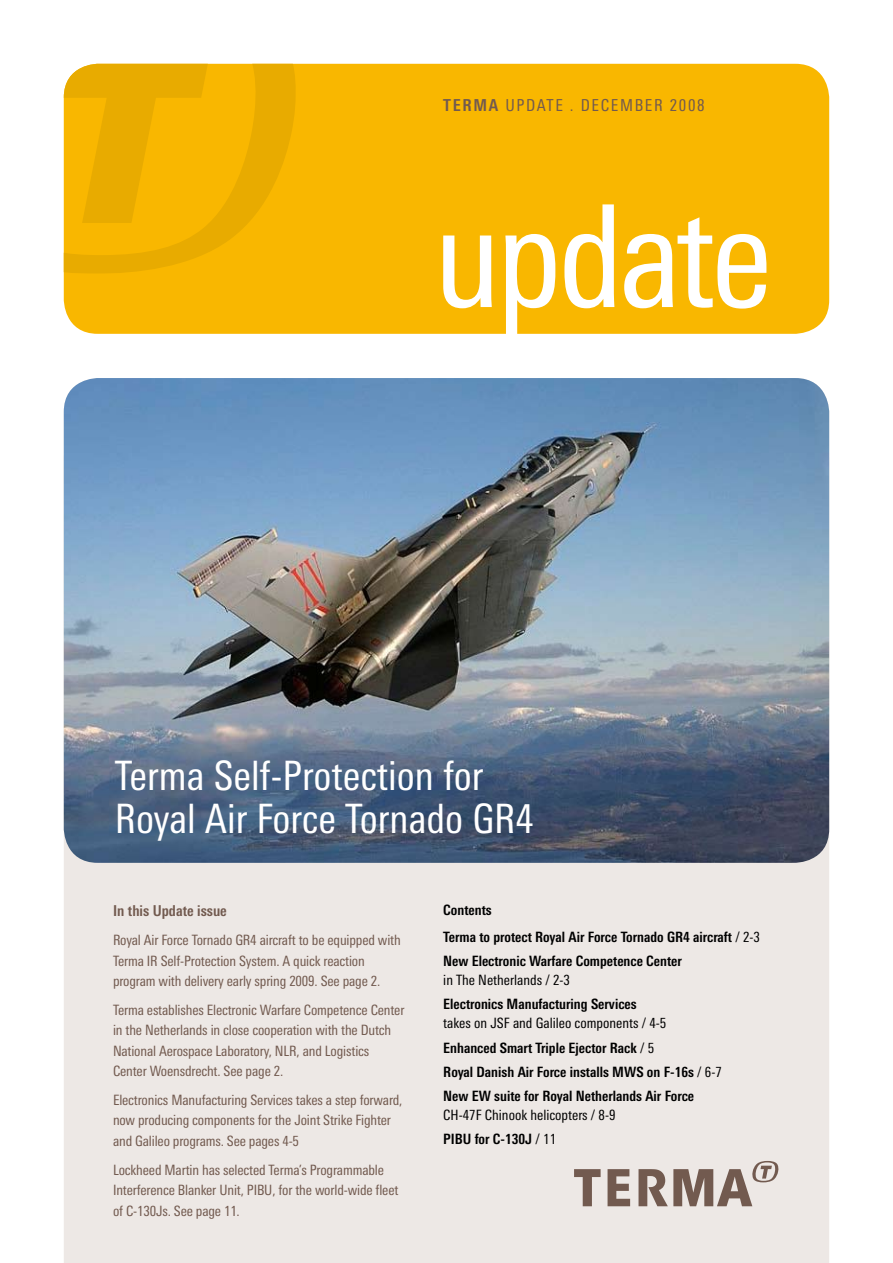
<style>
.page{position:relative;width:893px;height:1263px;background:#fff}
.page>*{position:absolute;margin:0;border:0;box-sizing:border-box;transform-origin:0 0}
.t1{font:condensed 141.9px "Linotype Univers";letter-spacing:-.03em;color:#fff}
.t2{font:condensed 40.5px/43.5px "Linotype Univers";color:#fff}
.t3{font:condensed 16.5px "Linotype Univers";letter-spacing:.1em;color:#725a4f}
.t4{font:700 condensed 15px "Linotype Univers";color:#725a4f}
.t5{font:condensed 14.25px/20.4px "Linotype Univers";letter-spacing:-.01em;color:#725a4f}
.t6{font:700 condensed 14.25px/24.3px "Linotype Univers";color:#000}
.t7{font:condensed 14.25px/24.3px "Linotype Univers";color:#000}
.s1{font-weight:700}
.s2{font-weight:400}
</style>
<div class="page">
<div style="left:64px;top:863px;width:765px;height:400px;background:#ede8e5"></div>
<svg style="left:608px;top:1169px;width:22px;height:37px"></svg>
<svg style="left:574px;top:1169px;width:27px;height:37px"></svg>
<svg style="left:638px;top:1161px;width:141px;height:45px;background:#b7a9a3"></svg>
<img style="left:64px;top:378px;width:765px;height:485px">
<div style="left:64px;top:64px;width:765px;height:270px;background:#f9b700;border-radius:34px"></div>
<svg style="left:64px;top:64px;width:232px;height:209px"></svg>
<svg style="left:64px;top:64px;width:146px;height:159px"></svg>
<p class="t3" style="left:443px;top:95px;width:149px"><span class="s1">TERMA</span> UPDATE . december</p>
<p class="t3" style="left:670px;top:95px;width:36px">2008</p>
<h1 class="t1" style="left:434px;top:175px;width:340px">update</h1>
<h2 class="t2" style="left:115px;top:753px;width:420px">Terma Self-Protection for<br>Royal Air Force Tornado GR4</h2>
<p class="t4" style="left:113px;top:902px;width:115px">In this Update issue</p>
<p class="t5" style="left:113px;top:930px;width:289px">Royal Air Force Tornado GR4 aircraft to be equipped with<br>Terma IR Self-Protection System. A quick reaction program with delivery early spring 2009. See page 2.</p>
<p class="t5" style="left:113px;top:999px;width:293px">Terma establishes Electronic Warfare Competence Center in the Netherlands in close cooperation with the Dutch National Aerospace Laboratory, NLR, and Logistics Center Woensdrecht. See page 2.</p>
<p class="t5" style="left:113px;top:1090px;width:291px">Electronics Manufacturing Services takes a step forward, now producing components for the Joint Strike Fighter and Galileo programs. See pages 4-5</p>
<p class="t5" style="left:113px;top:1159px;width:287px">Lockheed Martin has selected Terma’s Programmable<br>Interference Blanker Unit, PIBU, for the world-wide fleet of C-130Js. See page 11.</p>
<p class="t6" style="left:443px;top:896px;width:318px;line-height:27.3px">Contents<br>Terma to protect Royal Air Force Tornado GR4 aircraft <span class="s2">/ 2-3</span></p>
<p class="t6" style="left:443px;top:949px;width:240px">New Electronic Warfare Competence Center</p>
<p class="t7" style="left:443px;top:968px;width:128px">in The Netherlands / 2-3</p>
<p class="t6" style="left:443px;top:992px;width:195px">Electronics Manufacturing Services</p>
<p class="t6" style="left:443px;top:1011px;width:280px"><span class="s2">takes on JSF and Galileo components / 4-5<br></span>Enhanced Smart Triple Ejector Rack <span class="s2">/ 5<br></span>Royal Danish Air Force installs MWS on F-16s <span class="s2">/ 6-7<br></span>New EW suite for Royal Netherlands Air Force</p>
<p class="t7" style="left:443px;top:1102px;width:174px">CH-47F Chinook helicopters / 8-9<br><span class="s1">PIBU for C-130J</span> / 11</p>
</div>
